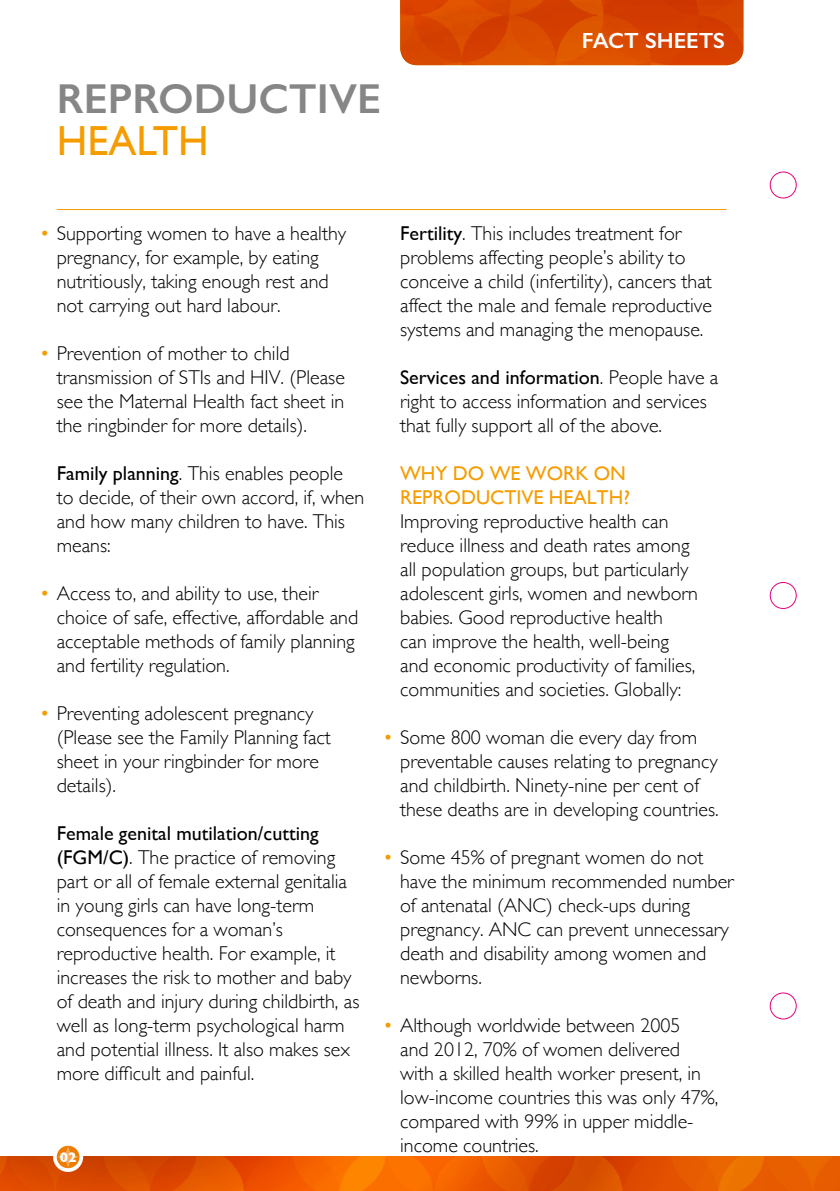
<style>
.page{position:relative;width:840px;height:1191px;background:#fff}
.page>*{position:absolute;margin:0;border:0;box-sizing:border-box;transform-origin:0 0}
.t1{font:600 42px "Gill Sans";color:#878686}
.t2{font:42px "Gill Sans";color:#f59c00}
.t3{font:600 22px "Gill Sans";color:#fff}
.t4{font:300 20px/24px "Gill Sans";color:#000}
.t5{font:20px/24px "Gill Sans";color:#f59c00}
.t6{font:700 14px "Gill Sans";color:#fff}
.s1{color:#f59c00}
.s2{font-weight:400}
</style>
<div class="page">
<img style="left:0;top:1157px;width:839px;height:34px">
<img style="left:400px;top:0;width:343px;height:65px">
<hr style="left:57px;top:209px;width:669px;height:1px;background:#f59c00">
<div style="left:769px;top:171px;width:27px;height:27px;border:1px solid #e6007d;border-radius:50%"></div>
<div style="left:769px;top:582px;width:27px;height:27px;border:1px solid #e6007d;border-radius:50%"></div>
<div style="left:769px;top:992px;width:27px;height:27px;border:1px solid #e6007d;border-radius:50%"></div>
<svg style="left:53px;top:1142px;width:30px;height:30px"></svg>
<svg style="left:57px;top:1145px;width:22px;height:23px"></svg>
<h1 class="t1" style="left:57px;top:73px;width:326px">REPRODUCTIVE</h1>
<h1 class="t2" style="left:57px;top:116px;width:154px">HEALTH</h1>
<p class="t3" style="left:581px;top:27px;width:145px">FACT SHEETS</p>
<p class="t4" style="left:57px;top:220px;width:291px;text-indent:-17px"><span class="s1">•</span> Supporting women to have a healthy pregnancy, for example, by eating nutritiously, taking enough rest and not carrying out hard labour.</p>
<p class="t4" style="left:57px;top:340px;width:289px;text-indent:-17px"><span class="s1">•</span> Prevention of mother to child transmission of STIs and HIV. (Please see the Maternal Health fact sheet in the ringbinder for more details).</p>
<p class="t4" style="left:57px;top:460px;width:309px"><span class="s2">Family planning</span>. This enables people to decide, of their own accord, if, when and how many children to have. This means:</p>
<p class="t4" style="left:57px;top:580px;width:303px;text-indent:-17px"><span class="s1">•</span> Access to, and ability to use, their choice of safe, effective, affordable and acceptable methods of family planning and fertility regulation.</p>
<p class="t4" style="left:57px;top:700px;width:275px;text-indent:-17px"><span class="s1">•</span> Preventing adolescent pregnancy (Please see the Family Planning fact sheet in your ringbinder for more details).</p>
<p class="t4" style="left:57px;top:820px;width:304px"><span class="s2">Female genital mutilation/cutting (FGM/C)</span>. The practice of removing part or all of female external genitalia in young girls can have long-term consequences for a woman’s reproductive health. For example, it increases the risk to mother and baby of death and injury during childbirth, as well as long-term psychological harm and potential illness. It also makes sex more difficult and painful.</p>
<p class="t6" style="left:60px;top:1146px;width:18px">02</p>
<p class="t4" style="left:400px;top:220px;width:313px"><span class="s2">Fertility</span>. This includes treatment for problems affecting people’s ability to conceive a child (infertility), cancers that affect the male and female reproductive systems and managing the menopause.</p>
<p class="t4" style="left:400px;top:364px;width:320px"><span class="s2">Services and information</span>. People have a right to access information and services that fully support all of the above.</p>
<p class="t5" style="left:400px;top:461px;width:231px">WHY DO WE WORK ON<br>REPRODUCTIVE HEALTH?</p>
<p class="t4" style="left:400px;top:508px;width:299px">Improving reproductive health can reduce illness and death rates among all population groups, but particularly adolescent girls, women and newborn babies. Good reproductive health<br>can improve the health, well-being and economic productivity of families, communities and societies. Globally:</p>
<p class="t4" style="left:400px;top:724px;width:320px;text-indent:-17px"><span class="s1">•</span> Some 800 woman die every day from preventable causes relating to pregnancy and childbirth. Ninety-nine per cent of these deaths are in developing countries.</p>
<p class="t4" style="left:400px;top:844px;width:335px;text-indent:-17px"><span class="s1">•</span> Some 45% of pregnant women do not have the minimum recommended number of antenatal (ANC) check-ups during pregnancy. ANC can prevent unnecessary death and disability among women and newborns.</p>
<p class="t4" style="left:400px;top:1012px;width:319px;text-indent:-17px"><span class="s1">•</span> Although worldwide between 2005<br>and 2012, 70% of women delivered with a skilled health worker present, in low-income countries this was only 47%, compared with 99% in upper middle&shy;income countries.</p>
</div>
